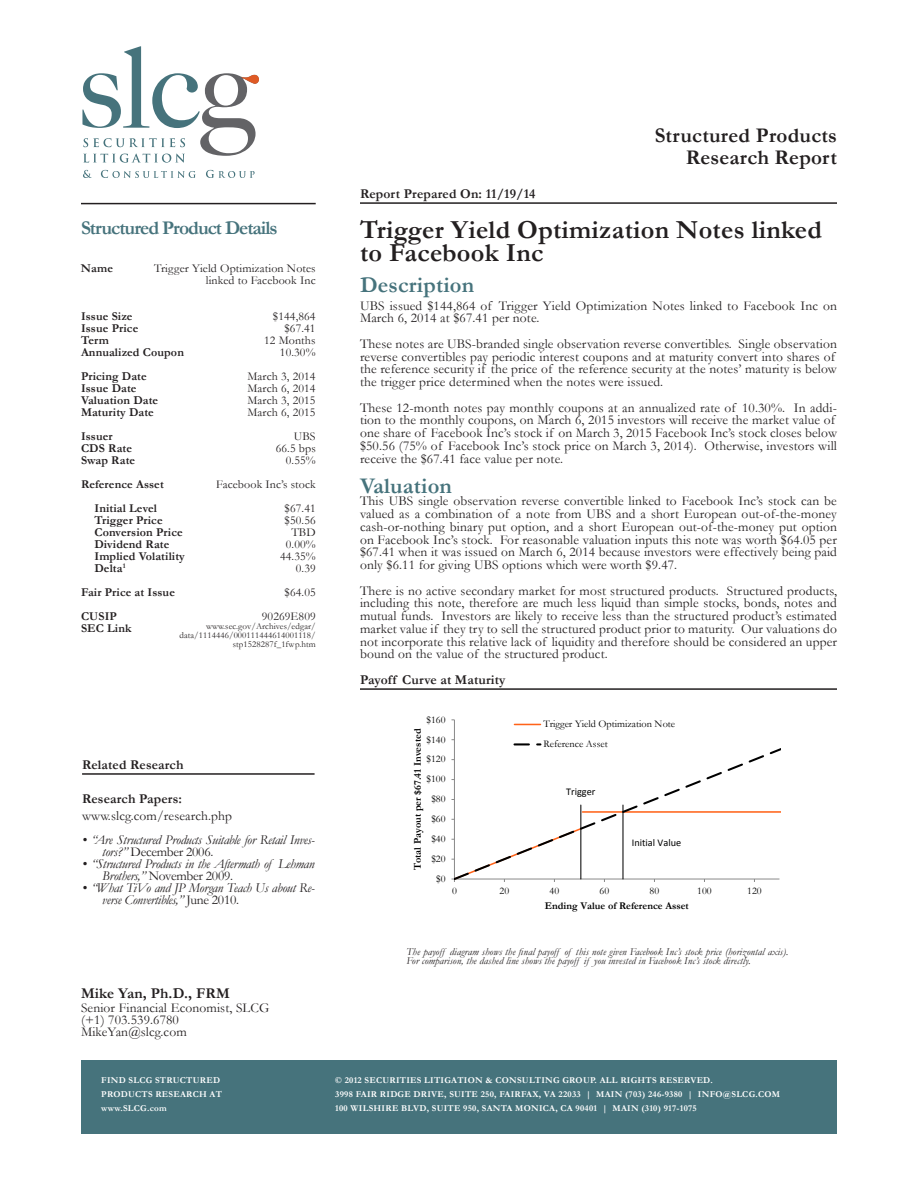
<style>
.page{position:relative;width:918px;height:1188px;background:#fff}
.page>*{position:absolute;margin:0;border:0;box-sizing:border-box;transform-origin:0 0}
.t1{font:700 26.25px/22.5px "Garamond";letter-spacing:.01em;color:#231f20}
.t2{font:700 22.5px "Garamond";letter-spacing:.01em;color:#46737c}
.t3{font:700 21px/22.5px "Garamond";letter-spacing:.01em;color:#231f20;text-align:right}
.t4{font:700 19.5px "Garamond";letter-spacing:-.05em;color:#46737c}
.t5{font:700 15px "Garamond";letter-spacing:.01em;color:#231f20}
.t6{font:13.5px/12.8px "Garamond";letter-spacing:.01em;color:#231f20}
.t7{font:italic 13.5px/12px "Garamond";letter-spacing:-.02em;color:#231f20}
.t8{font:700 13.5px "Garamond";letter-spacing:.01em;color:#231f20}
.t9{font:700 12px/12px "Garamond";letter-spacing:.01em;color:#231f20}
.t10{font:12px/12px "Garamond";letter-spacing:.01em;color:#231f20;text-align:right}
.t11{font:italic 10.5px/9.8px "Garamond";letter-spacing:.01em;color:#231f20}
.t12{font:10.35px "Garamond";color:#000}
.t13{font:700 10.35px "Garamond";color:#000}
.t14{font:10.2px "Garamond";color:#000}
.t15{font:10.2px "Calibri";color:#000}
.t16{font:700 9px/14.2px "Garamond";letter-spacing:.03em;color:#fff}
.t17{font:9px/9px "Garamond";letter-spacing:.01em;color:#231f20;text-align:right}
.s1{font-style:normal}
</style>
<div class="page">
<hr style="left:360px;top:202px;width:477px;height:2px;background:#231f20">
<hr style="left:360px;top:688px;width:477px;height:2px;background:#231f20">
<hr style="left:454px;top:720px;width:1px;height:159px;background:#898989">
<svg style="left:454px;top:743px;width:326px;height:137px"></svg>
<hr style="left:622px;top:805px;width:1px;height:74px;background:#000">
<hr style="left:580px;top:805px;width:1px;height:74px;background:#000">
<svg style="left:514px;top:724px;width:26px;height:1px"></svg>
<svg style="left:514px;top:743px;width:26px;height:2px"></svg>
<hr style="left:81px;top:203px;width:235px;height:1px;background:#231f20">
<div style="left:81px;top:1061px;width:234px;height:73px;background:#46737c"></div>
<div style="left:315px;top:1061px;width:522px;height:73px;background:#46737c"></div>
<hr style="left:82px;top:773px;width:233px;height:2px;background:#231f20">
<svg style="left:83px;top:170px;width:9px;height:8px"></svg>
<svg style="left:101px;top:170px;width:95px;height:8px"></svg>
<svg style="left:206px;top:170px;width:49px;height:8px"></svg>
<svg style="left:82px;top:46px;width:177px;height:117px"></svg>
<h3 class="t4" style="left:81px;top:215px;width:198px">Structured Product Details</h3>
<p class="t9" style="left:81px;top:263px;width:33px">Name</p>
<p class="t10" style="left:154px;top:262px;width:163px">Trigger Yield Optimization Notes linked to Facebook Inc</p>
<p class="t10" style="left:264px;top:310px;width:53px">$144,864 $67.41<br>12 Months<br>10.30%</p>
<p class="t10" style="left:248px;top:370px;width:70px;text-align:justify">March 3, 2014<br>March 6, 2014<br>March 3, 2015<br>March 6, 2015</p>
<p class="t9" style="left:81px;top:310px;width:104px">Issue Size<br>Issue Price<br>Term<br>Annualized Coupon</p>
<p class="t9" style="left:81px;top:370px;width:79px">Pricing Date<br>Issue Date<br>Valuation Date<br>Maturity Date</p>
<p class="t9" style="left:81px;top:430px;width:56px">Issuer<br>CDS Rate<br>Swap Rate</p>
<p class="t10" style="left:276px;top:430px;width:41px">UBS<br>66.5 bps<br>0.55%</p>
<p class="t9" style="left:95px;top:502px;width:92px">Initial Level<br>Trigger Price<br>Conversion Price<br>Dividend Rate<br>Implied Volatility<br>Delta<sup>1</sup></p>
<p class="t10" style="left:280px;top:502px;width:37px">$67.41 $50.56<br>TBD<br>0.00%<br>44.35%<br>0.39</p>
<p class="t9" style="left:81px;top:580px;width:95px;line-height:24px">Fair Price at Issue<br>CUSIP</p>
<p class="t9" style="left:81px;top:622px;width:52px">SEC Link</p>
<p class="t9" style="left:81px;top:479px;width:84px">Reference Asset</p>
<p class="t10" style="left:216px;top:478px;width:101px">Facebook Inc’s stock</p>
<p class="t10" style="left:262px;top:580px;width:55px;line-height:24px">$64.05<br>90269E809</p>
<p class="t17" style="left:180px;top:621px;width:138px">www.sec.gov/Archives/edgar/ data/1114446/000111444614001118/ stp1528287f_1fwp.htm</p>
<p class="t8" style="left:82px;top:755px;width:103px">Related Research</p>
<p class="t8" style="left:82px;top:790px;width:102px">Research Papers:</p>
<p class="t6" style="left:82px;top:809px;width:151px">www.slcg.com/research.php</p>
<p class="t7" style="left:102px;top:833px;width:214px;text-indent:-20px">• “Are Structured Products Suitable for Retail Inves&shy;tors?” <span class="s1">December 2006.</span></p>
<p class="t7" style="left:102px;top:857px;width:214px;text-indent:-20px">• “Structured Products in the Aftermath of Lehman<br>Brothers,” <span class="s1">November 2009.</span></p>
<p class="t7" style="left:102px;top:881px;width:214px;text-indent:-20px">• “What TiVo and JP Morgan Teach Us about Re&shy;verse Convertibles,” <span class="s1">June 2010.</span></p>
<h3 class="t3" style="left:655px;top:124px;width:184px">Structured Products<br>Research Report</h3>
<p class="t8" style="left:360px;top:184px;width:177px">Report Prepared On: 11/19/14</p>
<h1 class="t1" style="left:360px;top:219px;width:464px">Trigger Yield Optimization Notes linked to Facebook Inc</h1>
<h2 class="t2" style="left:360px;top:270px;width:116px">Description</h2>
<p class="t6" style="left:360px;top:299px;width:479px">UBS issued $144,864 of Trigger Yield Optimization Notes linked to Facebook Inc on<br>March 6, 2014 at $67.41 per note.</p>
<p class="t6" style="left:360px;top:337px;width:478px">These notes are UBS-branded single observation reverse convertibles. Single observation reverse convertibles pay periodic interest coupons and at maturity convert into shares of the reference security if the price of the reference security at the notes’ maturity is below the trigger price determined when the notes were issued.</p>
<p class="t6" style="left:360px;top:401px;width:479px">These 12-month notes pay monthly coupons at an annualized rate of 10.30%. In addi&shy;tion to the monthly coupons, on March 6, 2015 investors will receive the market value of one share of Facebook Inc’s stock if on March 3, 2015 Facebook Inc’s stock closes below $50.56 (75% of Facebook Inc’s stock price on March 3, 2014). Otherwise, investors will receive the $67.41 face value per note.</p>
<h2 class="t2" style="left:360px;top:470px;width:94px">Valuation</h2>
<p class="t6" style="left:360px;top:494px;width:479px;text-align:justify">This UBS single observation reverse convertible linked to Facebook Inc’s stock can be valued as a combination of a note from UBS and a short European out-of-the-money cash-or-nothing binary put option, and a short European out-of-the-money put option on Facebook Inc’s stock. For reasonable valuation inputs this note was worth $64.05 per $67.41 when it was issued on March 6, 2014 because investors were effectively being paid only $6.11 for giving UBS options which were worth $9.47.</p>
<p class="t6" style="left:360px;top:584px;width:479px;text-align:justify">There is no active secondary market for most structured products. Structured products, including this note, therefore are much less liquid than simple stocks, bonds, notes and mutual funds. Investors are likely to receive less than the structured product’s estimated market value if they try to sell the structured product prior to maturity. Our valuations do not incorporate this relative lack of liquidity and therefore should be considered an upper bound on the value of the structured product.</p>
<p class="t8" style="left:360px;top:670px;width:147px">Payoff Curve at Maturity</p>
<p class="t14" style="left:427px;top:713px;width:21px">$160</p>
<p class="t13" style="left:410px;top:870px;width:143px;rotate:-90deg">Total Payout per $67.41 Invested</p>
<p class="t12" style="left:427px;top:732px;width:21px">$140</p>
<p class="t12" style="left:427px;top:752px;width:21px">$120</p>
<p class="t12" style="left:427px;top:772px;width:21px">$100</p>
<p class="t12" style="left:431px;top:792px;width:16px">$80</p>
<p class="t12" style="left:431px;top:812px;width:16px">$60</p>
<p class="t12" style="left:431px;top:832px;width:16px">$40</p>
<p class="t12" style="left:431px;top:852px;width:16px">$20</p>
<p class="t12" style="left:436px;top:872px;width:11px">$0</p>
<p class="t14" style="left:543px;top:717px;width:133px">Trigger Yield Optimization Note</p>
<p class="t12" style="left:543px;top:737px;width:66px">Reference Asset</p>
<p class="t15" style="left:566px;top:785px;width:31px">Trigger</p>
<p class="t15" style="left:632px;top:835px;width:51px">Initial Value</p>
<p class="t12" style="left:452px;top:884px;width:6px">0</p>
<p class="t12" style="left:500px;top:884px;width:11px">20</p>
<p class="t12" style="left:550px;top:884px;width:11px">40</p>
<p class="t12" style="left:600px;top:884px;width:11px">60</p>
<p class="t12" style="left:650px;top:884px;width:11px">80</p>
<p class="t12" style="left:697px;top:884px;width:16px">100</p>
<p class="t12" style="left:747px;top:884px;width:16px">120</p>
<p class="t13" style="left:545px;top:898px;width:145px">Ending Value of Reference Asset</p>
<p class="t11" style="left:406px;top:946px;width:383px">The payoff diagram shows the final payoff of this note given Facebook Inc’s stock price (horizontal axis).<br>For comparison, the dashed line shows the payoff if you invested in Facebook Inc’s stock directly.</p>
<p class="t5" style="left:81px;top:983px;width:150px">Mike Yan, Ph.D., FRM</p>
<p class="t6" style="left:81px;top:1001px;width:190px;line-height:12px">Senior Financial Economist, SLCG (+1) 703.539.6780<br>MikeYan@slcg.com</p>
<p class="t16" style="left:101px;top:1073px;width:122px">FIND SLCG STRUCTURED<br>PRODUCTS RESEARCH AT www.SLCG.com</p>
<p class="t16" style="left:335px;top:1073px;width:446px">© 2012 SECURITIES LITIGATION &amp; CONSULTING GROUP. ALL RIGHTS RESERVED.<br>3998 FAIR RIDGE DRIVE, SUITE 250, FAIRFAX, VA 22033 | MAIN (703) 246-9380 | INFO@SLCG.COM<br>100 WILSHIRE BLVD, SUITE 950, SANTA MONICA, CA 90401 | MAIN (310) 917-1075</p>
</div>
